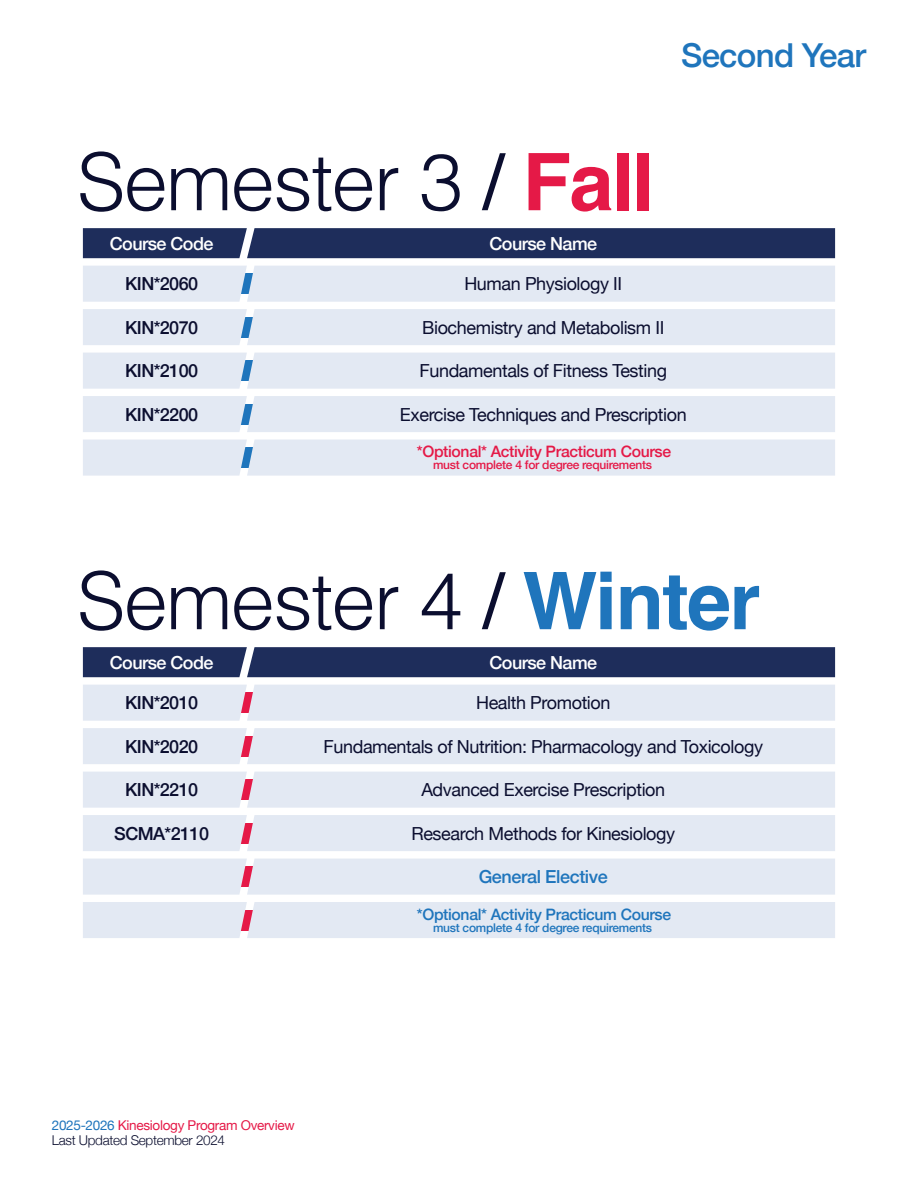
<style>
.page{position:relative;width:918px;height:1188px;background:#fff}
.page>*{position:absolute;margin:0;border:0;box-sizing:border-box;transform-origin:0 0}
.t1{font:300 79.5px "Helvetica";letter-spacing:-.02em;color:#0b0e2f}
.t2{font:500 33px "Helvetica Neue";letter-spacing:-.02em;color:#1f75bc}
.t3{font:18px "Helvetica Neue";letter-spacing:-.02em;color:#0b0e2f}
.t4{font:500 18px "Helvetica Neue";letter-spacing:-.03em;color:#0b0e2f}
.t5{font:500 18px "Helvetica Neue";letter-spacing:-.03em;color:#fff}
.t6{font:500 18px "Helvetica Neue";letter-spacing:-.02em;color:#1f75bc}
.t7{font:500 15.75px "Helvetica Neue";letter-spacing:-.02em;color:#e51947}
.t8{font:500 15.75px "Helvetica Neue";letter-spacing:-.02em;color:#1f75bc}
.t9{font:13.5px/15px "Helvetica Neue";letter-spacing:-.02em;color:#e51947}
.t10{font:500 12px "Helvetica Neue";letter-spacing:-.02em;color:#e51947}
.t11{font:500 12px "Helvetica Neue";letter-spacing:-.02em;color:#1f75bc}
.s1{font-weight:400}
.s2{font-weight:700;color:#e51947}
.s3{font-weight:700;color:#1f75bc}
.s4{color:#1f75bc}
.s5{font-weight:300;color:#0b0e2f}
</style>
<div class="page">
<div style="left:83px;top:440px;width:752px;height:36px;background:#e3e9f3"></div>
<div style="left:83px;top:228px;width:752px;height:30px;background:#1e2d5b"></div>
<div style="left:83px;top:266px;width:752px;height:36px;background:#e3e9f3"></div>
<div style="left:83px;top:309px;width:752px;height:36px;background:#e3e9f3"></div>
<div style="left:83px;top:353px;width:752px;height:36px;background:#e3e9f3"></div>
<div style="left:83px;top:396px;width:752px;height:36px;background:#e3e9f3"></div>
<div style="left:83px;top:647px;width:752px;height:30px;background:#1e2d5b"></div>
<div style="left:83px;top:685px;width:752px;height:36px;background:#e3e9f3"></div>
<div style="left:83px;top:728px;width:752px;height:36px;background:#e3e9f3"></div>
<div style="left:83px;top:772px;width:752px;height:36px;background:#e3e9f3"></div>
<div style="left:83px;top:815px;width:752px;height:36px;background:#e3e9f3"></div>
<div style="left:83px;top:859px;width:752px;height:36px;background:#e3e9f3"></div>
<div style="left:83px;top:902px;width:752px;height:36px;background:#e3e9f3"></div>
<h2 class="t2" style="left:681px;top:28px;width:187px">Second Year</h2>
<h1 class="t1" style="left:77px;top:114px;width:579px">Semester 3 <span class="s1">/</span> <span class="s2">Fall</span></h1>
<p class="t5" style="left:110px;top:229px;width:105px">Course Code</p>
<p class="t5" style="left:489px;top:229px;width:109px">Course Name</p>
<p class="t4" style="left:125px;top:269px;width:74px">KIN*2060</p>
<p class="t3" style="left:464px;top:271px;width:159px">Human Physiology II</p>
<p class="t4" style="left:125px;top:313px;width:74px">KIN*2070</p>
<p class="t3" style="left:422px;top:314px;width:244px">Biochemistry and Metabolism II</p>
<p class="t4" style="left:125px;top:356px;width:74px">KIN*2100</p>
<p class="t3" style="left:420px;top:358px;width:249px">Fundamentals of Fitness Testing</p>
<p class="t4" style="left:125px;top:400px;width:74px">KIN*2200</p>
<p class="t3" style="left:400px;top:401px;width:288px">Exercise Techniques and Prescription</p>
<p class="t7" style="left:417px;top:439px;width:256px">*Optional* Activity Practicum Course</p>
<p class="t10" style="left:433px;top:455px;width:220px">must complete 4 for degree requirements</p>
<h1 class="t1" style="left:77px;top:533px;width:685px">Semester 4 <span class="s1">/</span> <span class="s3">Winter</span></h1>
<p class="t5" style="left:110px;top:648px;width:105px">Course Code</p>
<p class="t5" style="left:489px;top:648px;width:109px">Course Name</p>
<p class="t4" style="left:125px;top:688px;width:74px">KIN*2010</p>
<p class="t3" style="left:476px;top:690px;width:136px">Health Promotion</p>
<p class="t4" style="left:125px;top:732px;width:74px">KIN*2020</p>
<p class="t3" style="left:324px;top:733px;width:441px">Fundamentals of Nutrition: Pharmacology and Toxicology</p>
<p class="t4" style="left:125px;top:775px;width:74px">KIN*2210</p>
<p class="t3" style="left:421px;top:777px;width:245px">Advanced Exercise Prescription</p>
<p class="t4" style="left:114px;top:819px;width:96px">SCMA*2110</p>
<p class="t3" style="left:411px;top:820px;width:265px">Research Methods for Kinesiology</p>
<p class="t6" style="left:479px;top:862px;width:131px">General Elective</p>
<p class="t8" style="left:417px;top:901px;width:256px">*Optional* Activity Practicum Course</p>
<p class="t11" style="left:433px;top:918px;width:220px">must complete 4 for degree requirements</p>
<p class="t9" style="left:52px;top:1118px;width:244px"><span class="s4">2025-2026</span> Kinesiology Program Overview<br><span class="s5">Last Updated September 2024</span></p>
</div>
